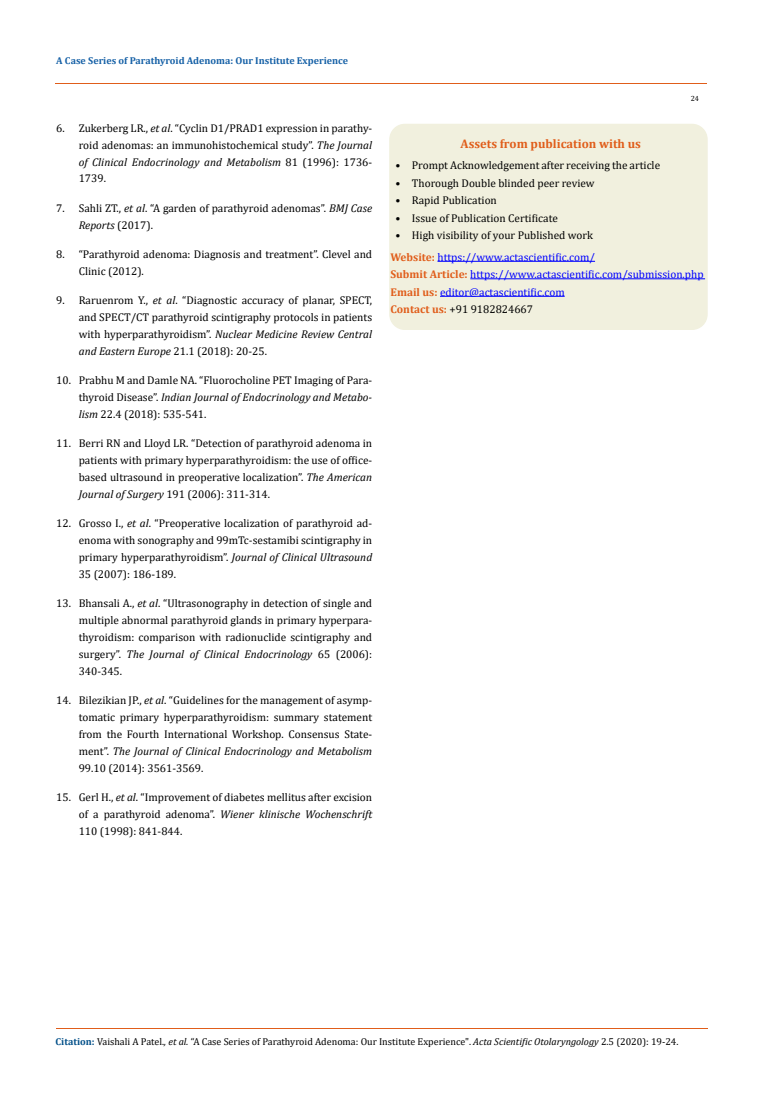
<style>
.page{position:relative;width:764px;height:1110px;background:#fff}
.page>*{position:absolute;margin:0;border:0;box-sizing:border-box;transform-origin:0 0}
.t1{font:700 12.5px "Cambria";color:#e05d1a}
.t2{font:11.25px/16.9px "Cambria";color:#000;text-align:justify}
.t3{font:11.25px/17.5px "Cambria";color:#00f}
.t4{font:10px "Cambria";color:#000}
.t5{font:700 10px "Cambria";color:#1560a6}
.t6{font:7.5px "Cambria";color:#000}
.s1{font-style:italic}
.s2{font-weight:700;color:#e05d1a}
.s3{color:#000}
.s4{font-weight:700;color:#035089}
</style>
<div class="page">
<hr style="left:55px;top:84px;width:651px;height:1px;background:#e05d1a">
<div style="left:390px;top:124px;width:317px;height:205px;background:#f1f0de;border-radius:15px"></div>
<div style="left:389px;top:124px;width:318px;height:206px;border:1px solid #f1f0de;border-radius:15px"></div>
<hr style="left:437px;top:261px;width:158px;height:1px;background:#00f">
<hr style="left:470px;top:278px;width:235px;height:1px;background:#00f">
<hr style="left:440px;top:296px;width:125px;height:1px;background:#00f">
<hr style="left:56px;top:1029px;width:651px;height:1px;background:#e05d1a">
<p class="t5" style="left:56px;top:54px;width:293px">A Case Series of Parathyroid Adenoma: Our Institute Experience</p>
<p class="t2" style="left:79px;top:119px;width:295px;text-indent:-23px">6. Zukerberg LR., <span class="s1">et al</span>. “Cyclin D1/PRAD1 expression in parathy&shy;roid adenomas: an immunohistochemical study”. <span class="s1">The Journal of Clinical Endocrinology and Metabolism</span> 81 (1996): 1736- 1739.</p>
<p class="t2" style="left:79px;top:199px;width:295px;text-indent:-23px">7. Sahli ZT., <span class="s1">et al</span>. “A garden of parathyroid adenomas”. <span class="s1">BMJ Case<br>Reports</span> (2017).</p>
<p class="t2" style="left:79px;top:246px;width:295px;text-indent:-23px">8. “Parathyroid adenoma: Diagnosis and treatment”. Clevel and<br>Clinic (2012).</p>
<p class="t2" style="left:79px;top:292px;width:295px;text-indent:-23px">9. Raruenrom Y., <span class="s1">et al</span>. “Diagnostic accuracy of planar, SPECT, and SPECT/CT parathyroid scintigraphy protocols in patients with hyperparathyroidism”. <span class="s1">Nuclear Medicine Review Central and Eastern Europe</span> 21.1 (2018): 20-25.</p>
<p class="t2" style="left:79px;top:372px;width:295px;text-indent:-22px">10. Prabhu M and Damle NA. “Fluorocholine PET Imaging of Para&shy;thyroid Disease”. <span class="s1">Indian Journal of Endocrinology and Metabo&shy;lism</span> 22.4 (2018): 535-541.</p>
<p class="t2" style="left:79px;top:435px;width:295px;text-indent:-22px">11. Berri RN and Lloyd LR. “Detection of parathyroid adenoma in patients with primary hyperparathyroidism: the use of office&shy;based ultrasound in preoperative localization”. <span class="s1">The American Journal of Surgery</span> 191 (2006): 311-314.</p>
<p class="t2" style="left:79px;top:515px;width:295px;text-indent:-22px">12. Grosso I., <span class="s1">et al</span>. “Preoperative localization of parathyroid ad&shy;enoma with sonography and 99mTc-sestamibi scintigraphy in primary hyperparathyroidism”. <span class="s1">Journal of Clinical Ultrasound </span>35 (2007): 186-189.</p>
<p class="t2" style="left:79px;top:595px;width:295px;text-indent:-22px">13. Bhansali A., <span class="s1">et al</span>. “Ultrasonography in detection of single and multiple abnormal parathyroid glands in primary hyperpara&shy;thyroidism: comparison with radionuclide scintigraphy and surgery”. <span class="s1">The Journal of Clinical Endocrinology</span> 65 (2006):<br>340-345.</p>
<p class="t2" style="left:79px;top:692px;width:295px;text-indent:-22px">14. Bilezikian JP., <span class="s1">et al</span>. “Guidelines for the management of asymp&shy;tomatic primary hyperparathyroidism: summary statement from the Fourth International Workshop. Consensus State&shy;ment”. <span class="s1">The Journal of Clinical Endocrinology and Metabolism </span>99.10 (2014): 3561-3569.</p>
<p class="t2" style="left:79px;top:789px;width:295px;text-indent:-22px">15. Gerl H., <span class="s1">et al</span>. “Improvement of diabetes mellitus after excision of a parathyroid adenoma”. <span class="s1">Wiener klinische Wochenschrift </span>110 (1998): 841-844.</p>
<p class="t1" style="left:460px;top:135px;width:182px">Assets from publication with us</p>
<p class="t2" style="left:395px;top:157px;width:266px">• Prompt Acknowledgement after receiving the article</p>
<p class="t2" style="left:395px;top:174px;width:201px">• Thorough Double blinded peer review</p>
<p class="t2" style="left:395px;top:192px;width:103px">• Rapid Publication</p>
<p class="t2" style="left:395px;top:209px;width:164px">• Issue of Publication Certificate</p>
<p class="t2" style="left:395px;top:227px;width:199px">• High visibility of your Published work</p>
<p class="t6" style="left:690px;top:94px;width:10px">24</p>
<p class="t3" style="left:390px;top:248px;width:315px"><span class="s2">Website:</span> https://www.actascientific.com/<br><span class="s2">Submit Article:</span> https://www.actascientific.com/submission.php <span class="s2">Email us:</span> editor@actascientific.com<br><span class="s2">Contact us:</span> <span class="s3">+91 9182824667</span></p>
<p class="t4" style="left:56px;top:1035px;width:624px"><span class="s4">Citation:</span> Vaishali A Patel.<span class="s1">, et al.</span> “A Case Series of Parathyroid Adenoma: Our Institute Experience". <span class="s1">Acta Scientific Otolaryngology</span> 2.5 (2020): 19-24.</p>
</div>
